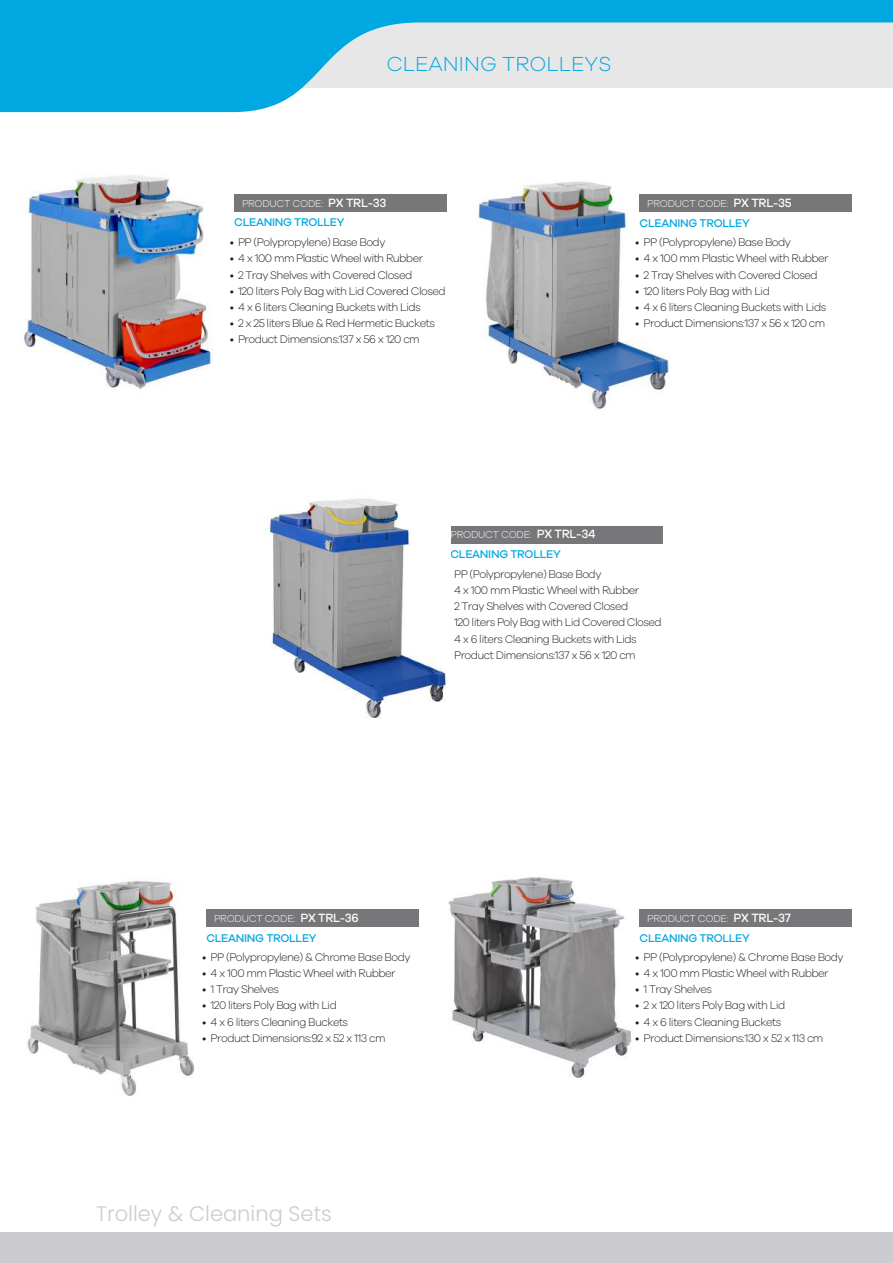
<style>
.page{position:relative;width:893px;height:1263px;background:#fff}
.page>*{position:absolute;margin:0;border:0;box-sizing:border-box;transform-origin:0 0}
.t1{font:300 21px "Poppins";color:#cccbd0}
.t2{font:300 21px "Galano Grotesque";color:#00a8e2}
.t3{font:500 11.55px "Galano Grotesque";letter-spacing:-.025em;color:#00a8e2}
.t4{font:300 11.4px "Galano Grotesque";letter-spacing:-.05em;color:#221e20}
.t5{font:300 10.35px "Galano Grotesque";letter-spacing:-.025em;color:#fff}
.s1{font-weight:500;font-size:12.45px}
</style>
<div class="page">
<img style="left:478px;top:181px;width:195px;height:229px">
<img style="left:448px;top:877px;width:184px;height:200px">
<img style="left:20px;top:175px;width:194px;height:214px">
<div style="left:0;top:1233px;width:893px;height:30px;background:#cccbd0"></div>
<svg style="left:0;top:0;width:893px;height:112px;background:#79cbe8"></svg>
<div style="left:234px;top:194px;width:212px;height:17px;background:#77777a"></div>
<div style="left:640px;top:194px;width:212px;height:17px;background:#77777a"></div>
<div style="left:450px;top:526px;width:213px;height:17px;background:#77777a"></div>
<img style="left:265px;top:498px;width:181px;height:221px">
<img style="left:27px;top:881px;width:168px;height:215px">
<div style="left:206px;top:909px;width:213px;height:18px;background:#77777a"></div>
<div style="left:640px;top:909px;width:212px;height:18px;background:#77777a"></div>
<h1 class="t2" style="left:386px;top:52px;width:226px">CLEANING TROLLEYS</h1>
<p class="t5" style="left:242px;top:197px;width:146px">PRODUCT CODE: <span class="s1">PX TRL-33</span></p>
<p class="t3" style="left:234px;top:216px;width:112px">CLEANING TROLLEY</p>
<p class="t4" style="left:230px;top:236px;width:157px">• PP (Polypropylene) Base Body</p>
<p class="t4" style="left:230px;top:252px;width:195px">• 4 x 100 mm Plastic Wheel with Rubber</p>
<p class="t4" style="left:230px;top:268px;width:184px">• 2 Tray Shelves with Covered Closed</p>
<p class="t4" style="left:230px;top:284px;width:218px">• 120 liters Poly Bag with Lid Covered Closed</p>
<p class="t4" style="left:230px;top:300px;width:193px">• 4 x 6 liters Cleaning Buckets with Lids</p>
<p class="t4" style="left:230px;top:316px;width:207px">• 2 x 25 liters Blue &amp; Red Hermetic Buckets</p>
<p class="t4" style="left:230px;top:332px;width:191px">• Product Dimensions:137 x 56 x 120 cm</p>
<p class="t5" style="left:647px;top:197px;width:146px">PRODUCT CODE: <span class="s1">PX TRL-35</span></p>
<p class="t3" style="left:640px;top:216px;width:112px">CLEANING TROLLEY</p>
<p class="t4" style="left:635px;top:236px;width:157px">• PP (Polypropylene) Base Body</p>
<p class="t4" style="left:635px;top:252px;width:195px">• 4 x 100 mm Plastic Wheel with Rubber</p>
<p class="t4" style="left:635px;top:268px;width:184px">• 2 Tray Shelves with Covered Closed</p>
<p class="t4" style="left:635px;top:284px;width:136px">• 120 liters Poly Bag with Lid</p>
<p class="t4" style="left:635px;top:300px;width:193px">• 4 x 6 liters Cleaning Buckets with Lids</p>
<p class="t4" style="left:635px;top:316px;width:191px">• Product Dimensions:137 x 56 x 120 cm</p>
<p class="t5" style="left:450px;top:529px;width:146px">PRODUCT CODE: <span class="s1">PX TRL-34</span></p>
<p class="t3" style="left:450px;top:548px;width:112px">CLEANING TROLLEY</p>
<p class="t4" style="left:446px;top:568px;width:157px">• PP (Polypropylene) Base Body</p>
<p class="t4" style="left:446px;top:584px;width:195px">• 4 x 100 mm Plastic Wheel with Rubber</p>
<p class="t4" style="left:446px;top:600px;width:184px">• 2 Tray Shelves with Covered Closed</p>
<p class="t4" style="left:446px;top:616px;width:218px">• 120 liters Poly Bag with Lid Covered Closed</p>
<p class="t4" style="left:446px;top:632px;width:193px">• 4 x 6 liters Cleaning Buckets with Lids</p>
<p class="t4" style="left:446px;top:648px;width:191px">• Product Dimensions:137 x 56 x 120 cm</p>
<p class="t5" style="left:214px;top:912px;width:146px">PRODUCT CODE: <span class="s1">PX TRL-36</span></p>
<p class="t3" style="left:206px;top:931px;width:112px">CLEANING TROLLEY</p>
<p class="t4" style="left:202px;top:950px;width:210px">• PP (Polypropylene) &amp; Chrome Base Body</p>
<p class="t4" style="left:202px;top:967px;width:195px">• 4 x 100 mm Plastic Wheel with Rubber</p>
<p class="t4" style="left:202px;top:983px;width:78px">• 1 Tray Shelves</p>
<p class="t4" style="left:202px;top:999px;width:136px">• 120 liters Poly Bag with Lid</p>
<p class="t4" style="left:202px;top:1015px;width:148px">• 4 x 6 liters Cleaning Buckets</p>
<p class="t4" style="left:202px;top:1031px;width:185px">• Product Dimensions:92 x 52 x 113 cm</p>
<h1 class="t1" style="left:96px;top:1201px;width:237px">Trolley &amp; Cleaning Sets</h1>
<p class="t5" style="left:647px;top:912px;width:145px">PRODUCT CODE: <span class="s1">PX TRL-37</span></p>
<p class="t3" style="left:640px;top:931px;width:112px">CLEANING TROLLEY</p>
<p class="t4" style="left:635px;top:950px;width:210px">• PP (Polypropylene) &amp; Chrome Base Body</p>
<p class="t4" style="left:635px;top:967px;width:195px">• 4 x 100 mm Plastic Wheel with Rubber</p>
<p class="t4" style="left:635px;top:983px;width:78px">• 1 Tray Shelves</p>
<p class="t4" style="left:635px;top:999px;width:152px">• 2 x 120 liters Poly Bag with Lid</p>
<p class="t4" style="left:635px;top:1015px;width:148px">• 4 x 6 liters Cleaning Buckets</p>
<p class="t4" style="left:635px;top:1031px;width:190px">• Product Dimensions:130 x 52 x 113 cm</p>
</div>
